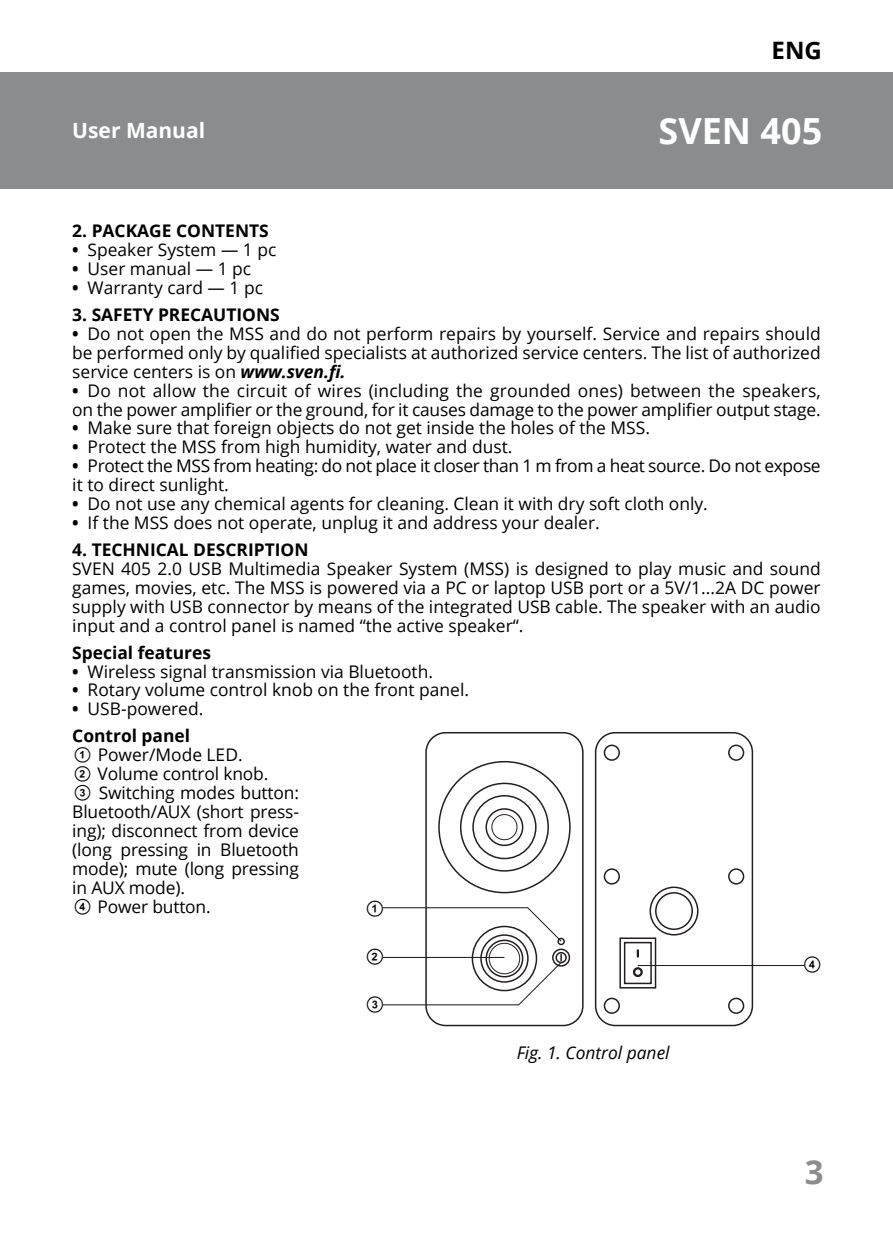
<style>
.page{position:relative;width:893px;height:1259px;background:#fff}
.page>*{position:absolute;margin:0;border:0;box-sizing:border-box;transform-origin:0 0}
.t1{font:700 36px "Open Sans";color:#fff}
.t2{font:700 33px "Open Sans";color:#8a8c8e}
.t3{font:700 24px "Open Sans";color:#000}
.t4{font:700 21px "Open Sans";color:#fff}
.t5{font:18px "SVEN";color:#000}
.t6{font:17.4px/18.9px "Open Sans";color:#000;text-align:justify}
.t7{font:700 17.4px/27px "Open Sans";color:#000}
.t8{font:17.4px/18.9px "Open Sans";letter-spacing:-.02em;color:#000}
.t9{font:italic 17.4px "Open Sans";color:#000}
.s1{font-weight:700}
.s2{font-weight:700;font-style:italic}
.s3{font-weight:400}
.s4{font-family:"SVEN"}
</style>
<div class="page">
<div style="left:0;top:72px;width:893px;height:117px;background:#8a8c8e"></div>
<svg style="left:383px;top:907px;width:179px;height:35px"></svg>
<hr style="left:638px;top:965px;width:166px;height:1px;background:#231f20">
<div style="left:425px;top:732px;width:159px;height:294px;border:2px solid #231f20;border-radius:20px"></div>
<div style="left:460px;top:782px;width:89px;height:89px;border:2px solid #231f20;border-radius:50%"></div>
<div style="left:472px;top:795px;width:65px;height:64px;border:2px solid #231f20;border-radius:50%"></div>
<div style="left:485px;top:808px;width:38px;height:38px;border:2px solid #231f20;border-radius:50%"></div>
<div style="left:491px;top:814px;width:26px;height:26px;border:1px solid #231f20;border-radius:50%"></div>
<div style="left:472px;top:925px;width:65px;height:66px;border:2px solid #231f20;border-radius:50%"></div>
<div style="left:485px;top:939px;width:38px;height:38px;border:2px solid #231f20;border-radius:50%"></div>
<div style="left:489px;top:943px;width:31px;height:31px;border:1px solid #231f20;border-radius:50%"></div>
<div style="left:552px;top:948px;width:18px;height:18px;border:2px solid #231f20;border-radius:50%"></div>
<div style="left:557px;top:937px;width:8px;height:8px;border:2px solid #231f20;border-radius:50%"></div>
<div style="left:555px;top:952px;width:12px;height:11px;border:2px solid #231f20;border-radius:50%"></div>
<svg style="left:383px;top:954px;width:179px;height:52px"></svg>
<div style="left:595px;top:732px;width:158px;height:294px;border:2px solid #231f20;border-radius:20px"></div>
<div style="left:655px;top:892px;width:38px;height:38px;border:2px solid #231f20;border-radius:50%"></div>
<div style="left:649px;top:886px;width:49px;height:49px;border:2px solid #231f20;border-radius:50%"></div>
<div style="left:604px;top:744px;width:16px;height:17px;border:2px solid #231f20;border-radius:50%"></div>
<div style="left:604px;top:868px;width:16px;height:16px;border:2px solid #231f20;border-radius:50%"></div>
<div style="left:604px;top:997px;width:16px;height:17px;border:2px solid #231f20;border-radius:50%"></div>
<div style="left:728px;top:744px;width:16px;height:17px;border:2px solid #231f20;border-radius:50%"></div>
<div style="left:728px;top:868px;width:16px;height:16px;border:2px solid #231f20;border-radius:50%"></div>
<div style="left:728px;top:997px;width:16px;height:17px;border:2px solid #231f20;border-radius:50%"></div>
<div style="left:619px;top:937px;width:37px;height:51px;border:2px solid #231f20"></div>
<div style="left:624px;top:942px;width:28px;height:42px;border:2px solid #231f20"></div>
<div style="left:633px;top:967px;width:10px;height:10px;border:2px solid #231f20;border-radius:50%"></div>
<svg style="left:637px;top:950px;width:2px;height:6px"></svg>
<div style="left:480px;top:934px;width:49px;height:48px;border:2px solid #231f20;border-radius:50%"></div>
<h3 class="t3" style="left:772px;top:34px;width:52px">ENG</h3>
<p class="t4" style="left:72px;top:116px;width:134px">User Manual</p>
<h1 class="t1" style="left:659px;top:106px;width:165px">SVEN 405</h1>
<p class="t7" style="left:72px;top:217px;width:198px">2. PACKAGE CONTENTS</p>
<p class="t6" style="left:72px;top:240px;width:206px"><span class="s1">•</span> Speaker System — 1 pc</p>
<p class="t6" style="left:72px;top:259px;width:180px"><span class="s1">•</span> User manual — 1 pc</p>
<p class="t6" style="left:72px;top:278px;width:192px"><span class="s1">•</span> Warranty card — 1 pc</p>
<p class="t7" style="left:72px;top:301px;width:209px">3. SAFETY PRECAUTIONS</p>
<p class="t6" style="left:72px;top:324px;width:750px"><span class="s1">•</span> Do not open the MSS and do not perform repairs by yourself. Service and repairs should be performed only by qualified specialists at authorized service centers. The list of authorized service centers is on <span class="s2">www.sven.fi.</span></p>
<p class="t6" style="left:72px;top:380px;width:750px"><span class="s1">•</span> Do not allow the circuit of wires (including the grounded ones) between the speakers, on the power amplifier or the ground, for it causes damage to the power amplifier output stage.</p>
<p class="t6" style="left:72px;top:418px;width:579px"><span class="s1">•</span> Make sure that foreign objects do not get inside the holes of the MSS.</p>
<p class="t6" style="left:72px;top:437px;width:442px"><span class="s1">•</span> Protect the MSS from high humidity, water and dust.</p>
<p class="t8" style="left:72px;top:456px;width:750px"><span class="s1">•</span> Protect the MSS from heating: do not place it closer than 1 m from a heat source. Do not expose it to direct sunlight.</p>
<p class="t6" style="left:72px;top:494px;width:637px"><span class="s1">•</span> Do not use any chemical agents for cleaning. Clean it with dry soft cloth only.</p>
<p class="t6" style="left:72px;top:513px;width:529px"><span class="s1">•</span> If the MSS does not operate, unplug it and address your dealer.</p>
<p class="t7" style="left:72px;top:536px;width:238px">4. TECHNICAL DESCRIPTION</p>
<p class="t6" style="left:72px;top:559px;width:750px">SVEN 405 2.0 USB Multimedia Speaker System (MSS) is designed to play music and sound games, movies, etc. The MSS is powered via a PC or laptop USB port or a 5V/1...2A DC power supply with USB connector by means of the integrated USB cable. The speaker with an audio input and a control panel is named “the active speaker“.</p>
<p class="t7" style="left:72px;top:638px;width:140px">Special features</p>
<p class="t6" style="left:72px;top:661px;width:362px"><span class="s1">•</span> Wireless signal transmission via Bluetooth.</p>
<p class="t6" style="left:72px;top:680px;width:398px"><span class="s1">•</span> Rotary volume control knob on the front panel.</p>
<p class="t7" style="left:72px;top:695px;width:133px">• <span class="s3">USB-powered.<br></span>Control panel</p>
<p class="t6" style="left:72px;top:745px;width:228px;text-align:left"><span class="s4">A</span> Power/Mode LED.<br><span class="s4">B</span> Volume control knob.<br><span class="s4">C</span> Switching modes button:<br>Bluetooth/AUX (short press&shy;ing); disconnect from device (long pressing in Bluetooth mode); mute (long pressing in AUX mode).<br><span class="s4">D</span> Power button.</p>
<p class="t5" style="left:364px;top:898px;width:23px">A</p>
<p class="t5" style="left:364px;top:946px;width:23px">B</p>
<p class="t5" style="left:801px;top:954px;width:23px">D</p>
<p class="t5" style="left:364px;top:994px;width:23px">C</p>
<p class="t9" style="left:517px;top:1041px;width:154px">Fig. 1. Control panel</p>
<h2 class="t2" style="left:805px;top:1148px;width:20px">3</h2>
</div>
